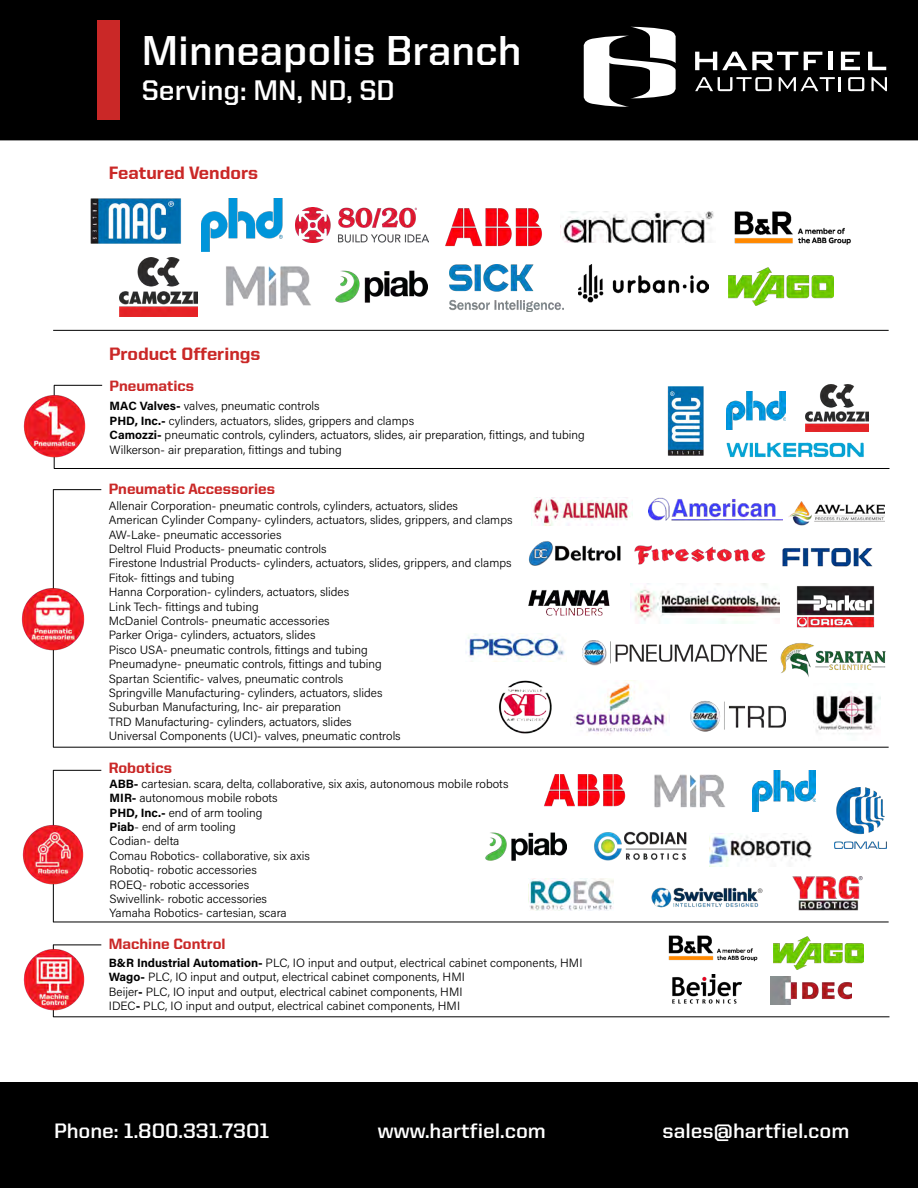
<style>
.page{position:relative;width:918px;height:1188px;background:#fff}
.page>*{position:absolute;margin:0;border:0;box-sizing:border-box;transform-origin:0 0}
.t1{font:700 42px "United Sans Reg";color:#fff}
.t2{font:700 28.5px "United Sans Reg";color:#fff}
.t3{font:700 21px "United Sans Reg";color:#fff}
.t4{font:800 18px "United Sans Reg";color:#ca2827}
.t5{font:800 15px "United Sans Reg";color:#ca2827}
.t6{font:12px/14.4px "Acumin Variable Concept";color:#000}
</style>
<div class="page">
<div style="left:0;top:0;width:918px;height:140px;background:#000"></div>
<div style="left:98px;top:20px;width:22px;height:100px;background:#ca2827"></div>
<svg style="left:584px;top:27px;width:92px;height:80px"></svg>
<svg style="left:695px;top:52px;width:103px;height:18px"></svg>
<svg style="left:804px;top:52px;width:18px;height:18px"></svg>
<hr style="left:828px;top:52px;width:4px;height:18px;background:#fff">
<svg style="left:841px;top:52px;width:19px;height:18px"></svg>
<svg style="left:868px;top:52px;width:18px;height:18px"></svg>
<svg style="left:695px;top:77px;width:77px;height:14px"></svg>
<svg style="left:779px;top:77px;width:62px;height:14px"></svg>
<svg style="left:848px;top:77px;width:16px;height:14px"></svg>
<svg style="left:871px;top:77px;width:16px;height:14px"></svg>
<div style="left:0;top:1082px;width:918px;height:106px;background:#000"></div>
<hr style="left:54px;top:468px;width:835px;height:1px;background:#000">
<hr style="left:54px;top:385px;width:1px;height:84px;background:#000">
<hr style="left:53px;top:1017px;width:836px;height:1px;background:#000">
<hr style="left:53px;top:945px;width:1px;height:72px;background:#000">
<hr style="left:53px;top:945px;width:48px;height:1px;background:#000">
<hr style="left:54px;top:385px;width:48px;height:1px;background:#000">
<img style="left:24px;top:395px;width:62px;height:62px">
<hr style="left:53px;top:489px;width:48px;height:1px;background:#000">
<hr style="left:53px;top:489px;width:1px;height:258px;background:#000">
<hr style="left:53px;top:747px;width:836px;height:1px;background:#000">
<hr style="left:53px;top:770px;width:48px;height:1px;background:#000">
<hr style="left:53px;top:770px;width:1px;height:152px;background:#000">
<hr style="left:53px;top:922px;width:836px;height:1px;background:#000">
<img style="left:22px;top:825px;width:62px;height:60px">
<img style="left:23px;top:949px;width:62px;height:61px">
<hr style="left:53px;top:330px;width:836px;height:1px;background:#000">
<img style="left:21px;top:587px;width:63px;height:63px">
<img style="left:667px;top:386px;width:37px;height:70px">
<img style="left:726px;top:391px;width:59px;height:39px">
<img style="left:806px;top:384px;width:63px;height:48px">
<img style="left:726px;top:442px;width:138px;height:16px">
<img style="left:533px;top:498px;width:100px;height:27px">
<img style="left:648px;top:497px;width:135px;height:24px">
<img style="left:634px;top:545px;width:132px;height:20px">
<img style="left:782px;top:548px;width:91px;height:19px">
<img style="left:631px;top:584px;width:148px;height:39px">
<img style="left:796px;top:586px;width:79px;height:42px">
<img style="left:466px;top:634px;width:99px;height:28px">
<img style="left:582px;top:641px;width:185px;height:25px">
<img style="left:780px;top:643px;width:106px;height:34px">
<img style="left:573px;top:682px;width:97px;height:53px">
<img style="left:690px;top:701px;width:95px;height:31px">
<img style="left:813px;top:691px;width:67px;height:44px">
<img style="left:544px;top:774px;width:82px;height:33px">
<img style="left:654px;top:774px;width:72px;height:34px">
<img style="left:753px;top:771px;width:63px;height:40px">
<img style="left:594px;top:831px;width:93px;height:30px">
<img style="left:835px;top:787px;width:51px;height:62px">
<img style="left:486px;top:832px;width:81px;height:29px">
<img style="left:710px;top:836px;width:102px;height:30px">
<img style="left:528px;top:879px;width:86px;height:31px">
<img style="left:528px;top:590px;width:82px;height:26px">
<img style="left:668px;top:935px;width:90px;height:27px">
<img style="left:672px;top:974px;width:70px;height:30px">
<img style="left:771px;top:977px;width:81px;height:27px">
<img style="left:774px;top:937px;width:90px;height:32px">
<img style="left:499px;top:680px;width:53px;height:54px">
<img style="left:90px;top:198px;width:91px;height:46px">
<img style="left:202px;top:198px;width:81px;height:53px">
<img style="left:296px;top:207px;width:132px;height:35px">
<img style="left:119px;top:258px;width:78px;height:58px">
<img style="left:445px;top:208px;width:97px;height:38px">
<img style="left:560px;top:212px;width:154px;height:30px">
<img style="left:734px;top:211px;width:117px;height:34px">
<img style="left:226px;top:266px;width:85px;height:40px">
<img style="left:449px;top:265px;width:114px;height:46px">
<img style="left:528px;top:541px;width:93px;height:25px">
<img style="left:651px;top:887px;width:112px;height:21px">
<img style="left:336px;top:271px;width:92px;height:32px">
<img style="left:728px;top:268px;width:106px;height:38px">
<img style="left:578px;top:265px;width:130px;height:38px">
<img style="left:792px;top:875px;width:71px;height:36px">
<img style="left:789px;top:501px;width:95px;height:51px">
<h1 class="t1" style="left:142px;top:28px;width:381px">Minneapolis Branch</h1>
<h2 class="t2" style="left:142px;top:74px;width:255px">Serving: MN, ND, SD</h2>
<h3 class="t4" style="left:109px;top:163px;width:151px">Featured Vendors</h3>
<h3 class="t4" style="left:109px;top:344px;width:153px">Product Offerings</h3>
<p class="t5" style="left:110px;top:378px;width:86px">Pneumatics</p>
<p class="t6" style="left:110px;top:399px;width:477px">MAC Valves- valves, pneumatic controls<br>PHD, Inc.- cylinders, actuators, slides, grippers and clamps<br>Camozzi- pneumatic controls, cylinders, actuators, slides, air preparation, fittings, and tubing Wilkerson- air preparation, fittings and tubing</p>
<p class="t5" style="left:109px;top:481px;width:168px">Pneumatic Accessories</p>
<p class="t6" style="left:109px;top:498px;width:405px">Allenair Corporation- pneumatic controls, cylinders, actuators, slides<br>American Cylinder Company- cylinders, actuators, slides, grippers, and clamps AW-Lake- pneumatic accessories<br>Deltrol Fluid Products- pneumatic controls<br>Firestone Industrial Products- cylinders, actuators, slides, grippers, and clamps Fitok- fittings and tubing<br>Hanna Corporation- cylinders, actuators, slides<br>Link Tech- fittings and tubing<br>McDaniel Controls- pneumatic accessories<br>Parker Origa- cylinders, actuators, slides<br>Pisco USA- pneumatic controls, fittings and tubing<br>Pneumadyne- pneumatic controls, fittings and tubing<br>Spartan Scientific- valves, pneumatic controls<br>Springville Manufacturing- cylinders, actuators, slides<br>Suburban Manufacturing, Inc- air preparation<br>TRD Manufacturing- cylinders, actuators, slides<br>Universal Components (UCI)- valves, pneumatic controls</p>
<p class="t5" style="left:109px;top:760px;width:65px">Robotics</p>
<p class="t6" style="left:110px;top:776px;width:400px">ABB- cartesian. scara, delta, collaborative, six axis, autonomous mobile robots MIR- autonomous mobile robots<br>PHD, Inc.- end of arm tooling<br>Piab- end of arm tooling<br>Codian- delta<br>Comau Robotics- collaborative, six axis<br>Robotiq- robotic accessories<br>ROEQ- robotic accessories<br>Swivellink- robotic accessories<br>Yamaha Robotics- cartesian, scara</p>
<p class="t6" style="left:109px;top:955px;width:475px">B&amp;R Industrial Automation- PLC, IO input and output, electrical cabinet components, HMI Wago- PLC, IO input and output, electrical cabinet components, HMI<br>Beijer- PLC, IO input and output, electrical cabinet components, HMI<br>IDEC- PLC, IO input and output, electrical cabinet components, HMI</p>
<p class="t5" style="left:109px;top:936px;width:118px">Machine Control</p>
<h3 class="t3" style="left:54px;top:1119px;width:217px">Phone: 1.800.331.7301</h3>
<h3 class="t3" style="left:378px;top:1119px;width:170px">www.hartfiel.com</h3>
<h3 class="t3" style="left:663px;top:1119px;width:188px">sales@hartfiel.com</h3>
</div>
